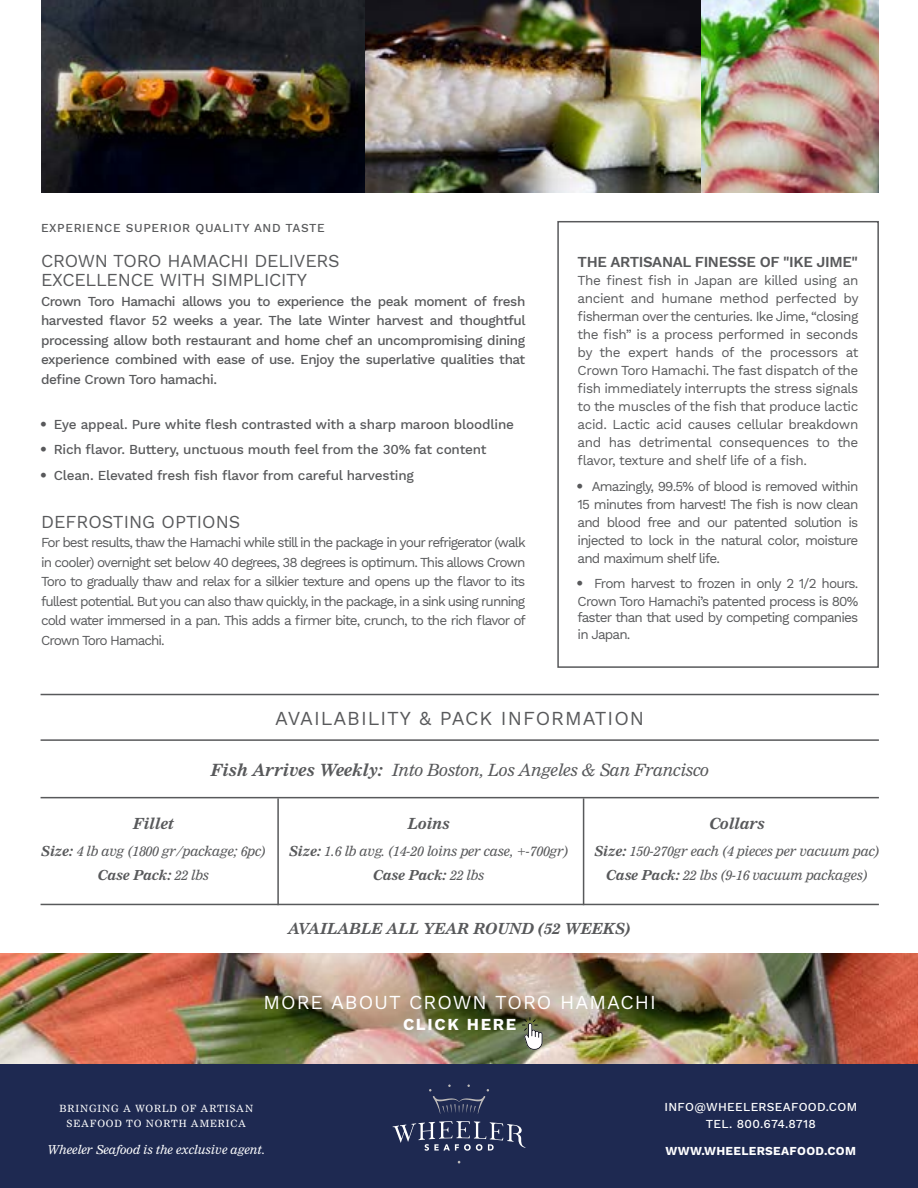
<style>
.page{position:relative;width:918px;height:1188px;background:#fff}
.page>*{position:absolute;margin:0;border:0;box-sizing:border-box;transform-origin:0 0}
.t1{font:19.5px "Work Sans";letter-spacing:.05em;color:#58595b}
.t2{font:19.5px "Work Sans";letter-spacing:.05em;color:#fff}
.t3{font:18px/19.5px "Work Sans";letter-spacing:-.015em;color:#58595b}
.t4{font:italic 16.5px "Nimrod MT Std";letter-spacing:-.01em;color:#58595b}
.t5{font:700 16.5px "Work Sans";letter-spacing:.1em;color:#fff}
.t6{font:italic 700 15px "Nimrod MT Std";letter-spacing:-.01em;color:#58595b}
.t7{font:600 15px "Work Sans";letter-spacing:-.025em;color:#58595b}
.t8{font:13.5px/18px "Work Sans";letter-spacing:-.06em;color:#58595b;text-align:justify}
.t9{font:500 13.5px/19.5px "Work Sans";letter-spacing:-.015em;color:#58595b;text-align:justify}
.t10{font:italic 13.5px/24px "Nimrod MT Std";letter-spacing:-.01em;color:#58595b;text-align:center}
.t11{font:500 12px/16.5px "Work Sans";letter-spacing:.025em;color:#fff;text-align:center}
.t12{font:italic 12px "Nimrod MT Std";color:#fff}
.t13{font:500 12px "Work Sans";letter-spacing:.05em;color:#58595b}
.t14{font:700 12px "Work Sans";letter-spacing:.025em;color:#fff}
.t15{font:9.75px/15px "Nimrod MT Std";letter-spacing:.09em;color:#fff;text-align:center}
.s1{font-family:"Univers LT Std";font-weight:400}
.s2{font-family:"Univers LT Std"}
.s3{font-weight:700}
</style>
<div class="page">
<img style="left:0;top:954px;width:918px;height:110px">
<div style="left:0;top:1064px;width:918px;height:124px;background:#1e2951"></div>
<svg style="left:393px;top:1084px;width:132px;height:79px"></svg>
<hr style="left:41px;top:694px;width:838px;height:1px;background:#58595b">
<hr style="left:41px;top:739px;width:838px;height:2px;background:#58595b">
<hr style="left:41px;top:797px;width:838px;height:1px;background:#58595b">
<hr style="left:41px;top:904px;width:838px;height:1px;background:#58595b">
<hr style="left:277px;top:798px;width:2px;height:107px;background:#58595b">
<hr style="left:583px;top:798px;width:1px;height:107px;background:#58595b">
<img style="left:41px;top:0;width:838px;height:193px">
<svg style="left:522px;top:1017px;width:21px;height:33px"></svg>
<div style="left:557px;top:221px;width:322px;height:447px;border:2px solid #58595b"></div>
<p class="t13" style="left:41px;top:221px;width:285px">EXPERIENCE SUPERIOR QUALITY AND TASTE</p>
<h2 class="t3" style="left:41px;top:252px;width:300px">CROWN TORO HAMACHI DELIVERS<br>EXCELLENCE WITH SIMPLICITY</h2>
<p class="t9" style="left:41px;top:292px;width:486px">Crown Toro Hamachi allows you to experience the peak moment of fresh harvested flavor 52 weeks a year. The late Winter harvest and thoughtful processing allow both restaurant and home chef an uncompromising dining experience combined with ease of use. Enjoy the superlative qualities that define Crown Toro hamachi.</p>
<p class="t9" style="left:41px;top:415px;width:474px"><span class="s1">•</span> Eye appeal. Pure white flesh contrasted with a sharp maroon bloodline</p>
<p class="t9" style="left:41px;top:440px;width:447px"><span class="s1">•</span> Rich flavor. Buttery, unctuous mouth feel from the 30% fat content</p>
<p class="t9" style="left:41px;top:466px;width:374px"><span class="s1">•</span> Clean. Elevated fresh fish flavor from careful harvesting</p>
<h2 class="t3" style="left:41px;top:513px;width:201px">DEFROSTING OPTIONS</h2>
<p class="t8" style="left:41px;top:533px;width:486px;line-height:19.5px">For best results, thaw the Hamachi while still in the package in your refrigerator (walk in cooler) overnight set below 40 degrees, 38 degrees is optimum. This allows Crown Toro to gradually thaw and relax for a silkier texture and opens up the flavor to its fullest potential. But you can also thaw quickly, in the package, in a sink using running cold water immersed in a pan. This adds a firmer bite, crunch, to the rich flavor of Crown Toro Hamachi.</p>
<p class="t7" style="left:578px;top:253px;width:282px">THE ARTISANAL FINESSE OF "IKE JIME"</p>
<p class="t8" style="left:578px;top:272px;width:283px">The finest fish in Japan are killed using an ancient and humane method perfected by fisherman over the centuries. Ike Jime, “closing the fish” is a process performed in seconds by the expert hands of the processors at Crown Toro Hamachi. The fast dispatch of the fish immediately interrupts the stress signals to the muscles of the fish that produce lactic acid. Lactic acid causes cellular breakdown and has detrimental consequences to the flavor, texture and shelf life of a fish.</p>
<p class="t8" style="left:578px;top:478px;width:282px"><span class="s2">•</span> Amazingly, 99.5% of blood is removed within 15 minutes from harvest! The fish is now clean and blood free and our patented solution is injected to lock in the natural color, moisture and maximum shelf life.</p>
<p class="t8" style="left:578px;top:575px;width:282px"><span class="s2">•</span> From harvest to frozen in only 2 1/2 hours.<br>Crown Toro Hamachi’s patented process is 80%</p>
<p class="t8" style="left:578px;top:610px;width:282px;line-height:16.2px">faster than that used by competing companies in Japan.</p>
<h1 class="t1" style="left:275px;top:707px;width:371px">AVAILABILITY &amp; PACK INFORMATION</h1>
<p class="t4" style="left:210px;top:760px;width:500px"><span class="s3">Fish Arrives Weekly:</span> Into Boston, Los Angeles &amp; San Francisco</p>
<p class="t6" style="left:133px;top:815px;width:43px">Fillet</p>
<p class="t10" style="left:41px;top:839px;width:226px"><span class="s3">Size:</span> 4 lb avg (1800 gr/package; 6pc)<br><span class="s3">Case Pack:</span> 22 lbs</p>
<p class="t6" style="left:407px;top:815px;width:44px">Loins</p>
<p class="t10" style="left:289px;top:839px;width:281px"><span class="s3">Size:</span> 1.6 lb avg. (14-20 loins per case, +-700gr)<br><span class="s3">Case Pack:</span> 22 lbs</p>
<p class="t6" style="left:709px;top:815px;width:57px">Collars</p>
<p class="t10" style="left:594px;top:839px;width:287px"><span class="s3">Size:</span> 150-270gr each (4 pieces per vacuum pac)<br><span class="s3">Case Pack:</span> 22 lbs (9-16 vacuum packages)</p>
<p class="t6" style="left:288px;top:919px;width:344px">AVAILABLE ALL YEAR ROUND (52 WEEKS)</p>
<h1 class="t2" style="left:264px;top:991px;width:394px">MORE ABOUT CROWN TORO HAMACHI</h1>
<p class="t5" style="left:403px;top:1015px;width:115px">CLICK HERE</p>
<p class="t15" style="left:60px;top:1101px;width:195px">BRINGING A WORLD OF ARTISAN<br>SEAFOOD TO NORTH AMERICA</p>
<p class="t12" style="left:47px;top:1143px;width:219px">Wheeler Seafood is the exclusive agent.</p>
<p class="t11" style="left:665px;top:1100px;width:194px">INFO@WHEELERSEAFOOD.COM<br>TEL. 800.674.8718</p>
<p class="t14" style="left:666px;top:1144px;width:192px">WWW.WHEELERSEAFOOD.COM</p>
</div>
